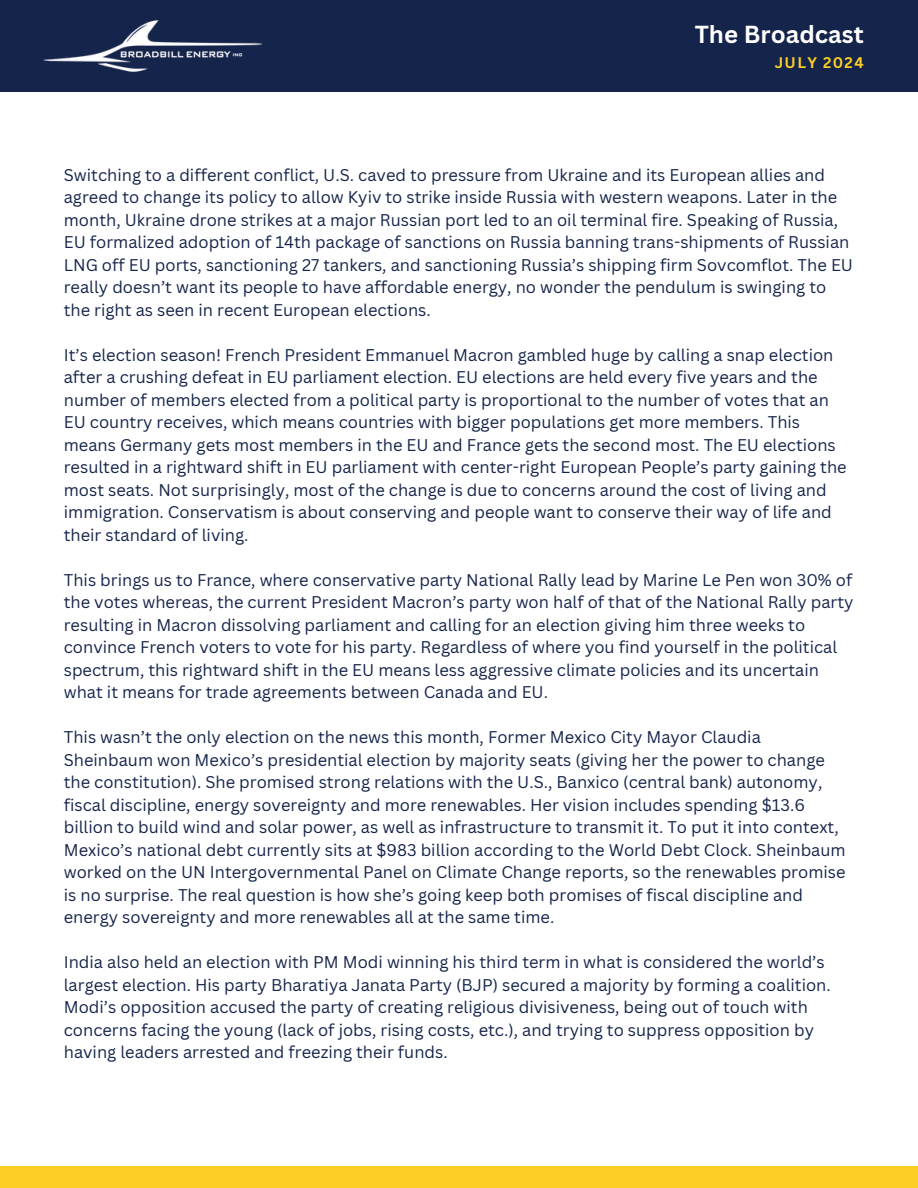
<style>
.page{position:relative;width:918px;height:1188px;background:#fff}
.page>*{position:absolute;margin:0;border:0;box-sizing:border-box;transform-origin:0 0}
.t1{font:700 24px "Canva Sans";color:#fff}
.t2{font:16.5px/22.5px "Canva Sans";color:#15244a}
.t3{font:700 15px "Canva Sans";letter-spacing:.09em;color:#fcce25}
</style>
<div class="page">
<div style="left:0;top:0;width:918px;height:92px;background:#15244a"></div>
<div style="left:0;top:1166px;width:918px;height:22px;background:#fcce25"></div>
<img style="left:43px;top:20px;width:219px;height:52px">
<h1 class="t1" style="left:695px;top:17px;width:170px">The Broadcast</h1>
<h2 class="t3" style="left:775px;top:52px;width:90px">JULY 2024</h2>
<p class="t2" style="left:64px;top:163px;width:791px">Switching to a different conflict, U.S. caved to pressure from Ukraine and its European allies and agreed to change its policy to allow Kyiv to strike inside Russia with western weapons. Later in the month, Ukraine drone strikes at a major Russian port led to an oil terminal fire. Speaking of Russia, EU formalized adoption of 14th package of sanctions on Russia banning trans-shipments of Russian LNG off EU ports, sanctioning 27 tankers, and sanctioning Russia’s shipping firm Sovcomflot. The EU really doesn’t want its people to have affordable energy, no wonder the pendulum is swinging to the right as seen in recent European elections.</p>
<p class="t2" style="left:64px;top:343px;width:784px">It’s election season! French President Emmanuel Macron gambled huge by calling a snap election after a crushing defeat in EU parliament election. EU elections are held every five years and the number of members elected from a political party is proportional to the number of votes that an EU country receives, which means countries with bigger populations get more members. This means Germany gets most members in the EU and France gets the second most. The EU elections resulted in a rightward shift in EU parliament with center-right European People’s party gaining the most seats. Not surprisingly, most of the change is due to concerns around the cost of living and immigration. Conservatism is about conserving and people want to conserve their way of life and their standard of living.</p>
<p class="t2" style="left:64px;top:568px;width:791px">This brings us to France, where conservative party National Rally lead by Marine Le Pen won 30% of the votes whereas, the current President Macron’s party won half of that of the National Rally party resulting in Macron dissolving parliament and calling for an election giving him three weeks to convince French voters to vote for his party. Regardless of where you find yourself in the political spectrum, this rightward shift in the EU means less aggressive climate policies and its uncertain what it means for trade agreements between Canada and EU.</p>
<p class="t2" style="left:64px;top:726px;width:783px">This wasn’t the only election on the news this month, Former Mexico City Mayor Claudia Sheinbaum won Mexico’s presidential election by majority seats (giving her the power to change the constitution). She promised strong relations with the U.S., Banxico (central bank) autonomy, fiscal discipline, energy sovereignty and more renewables. Her vision includes spending $13.6 billion to build wind and solar power, as well as infrastructure to transmit it. To put it into context, Mexico’s national debt currently sits at $983 billion according to the World Debt Clock. Sheinbaum worked on the UN Intergovernmental Panel on Climate Change reports, so the renewables promise is no surprise. The real question is how she’s going keep both promises of fiscal discipline and energy sovereignty and more renewables all at the same time.</p>
<p class="t2" style="left:64px;top:951px;width:769px">India also held an election with PM Modi winning his third term in what is considered the world’s largest election. His party Bharatiya Janata Party (BJP) secured a majority by forming a coalition.<br>Modi’s opposition accused the party of creating religious divisiveness, being out of touch with concerns facing the young (lack of jobs, rising costs, etc.), and trying to suppress opposition by having leaders arrested and freezing their funds.</p>
</div>
